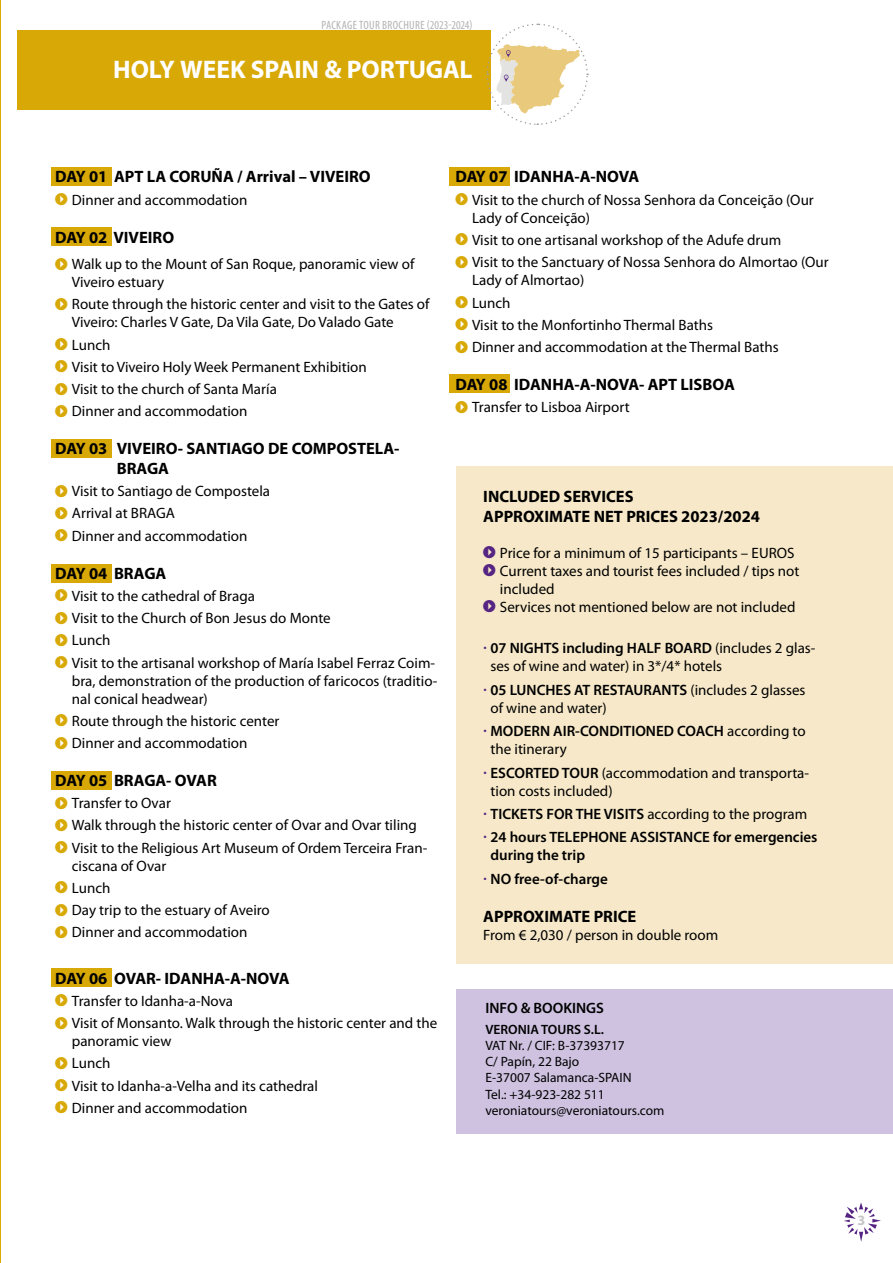
<style>
.page{position:relative;width:893px;height:1263px;background:#fff}
.page>*{position:absolute;margin:0;border:0;box-sizing:border-box;transform-origin:0 0}
.t1{font:700 25.5px "Myriad Pro";letter-spacing:-.005em;color:#fff}
.t2{font:700 16.5px/19.8px "Myriad Pro";color:#000}
.t3{font:15px/22.2px "Myriad Pro";color:#000}
.t4{font:600 15px/23.4px "Myriad Pro";color:#000}
.t5{font:700 14.25px "Myriad Pro";color:#c6c6c6}
.t6{font:13.5px/16.2px "Myriad Pro";color:#000}
.t7{font:600 13.5px "Myriad Pro";color:#000}
.t8{font:condensed 12px "Myriad Pro";letter-spacing:.025em;color:#b3b2b2}
.s1{font-family:"Arrowstfb";font-size:12px;color:#d8a906}
.s2{font-family:"Arrowstfb";font-size:12px;color:#562583}
.s3{font-size:19.5px;color:#562583}
.s4{font-weight:600}
.s5{font-weight:400;font-size:19.5px;color:#562583}
.s6{font-weight:400}
</style>
<div class="page">
<div style="left:17px;top:30px;width:474px;height:80px;background:#d8a906"></div>
<svg style="left:844px;top:1202px;width:37px;height:40px"></svg>
<div style="left:51px;top:167px;width:60px;height:18px;background:#d8a906"></div>
<div style="left:449px;top:167px;width:61px;height:18px;background:#d8a906"></div>
<div style="left:449px;top:375px;width:61px;height:18px;background:#d8a906"></div>
<div style="left:51px;top:227px;width:60px;height:19px;background:#d8a906"></div>
<div style="left:51px;top:439px;width:60px;height:18px;background:#d8a906"></div>
<div style="left:51px;top:564px;width:60px;height:18px;background:#d8a906"></div>
<div style="left:51px;top:771px;width:60px;height:18px;background:#d8a906"></div>
<div style="left:51px;top:969px;width:60px;height:18px;background:#d8a906"></div>
<svg style="left:486px;top:23px;width:103px;height:102px"></svg>
<div style="left:456px;top:466px;width:437px;height:498px;background:#f6e8c8"></div>
<div style="left:456px;top:989px;width:437px;height:145px;background:#cec2e0"></div>
<img style="left:0;top:0;width:1px;height:1263px">
<p class="t8" style="left:321px;top:18px;width:153px">PACKAGE TOUR BROCHURE (2023-2024)</p>
<h1 class="t1" style="left:113px;top:53px;width:361px">HOLY WEEK SPAIN &amp; PORTUGAL</h1>
<p class="t2" style="left:55px;top:166px;width:317px">DAY 01 APT LA CORUÑA / Arrival – VIVEIRO</p>
<p class="t3" style="left:55px;top:188px;width:194px"><span class="s1">I</span> Dinner and accommodation</p>
<p class="t2" style="left:55px;top:227px;width:120px">DAY 02 VIVEIRO</p>
<p class="t3" style="left:72px;top:255px;width:344px;line-height:18px;text-indent:-17px"><span class="s1">I</span> Walk up to the Mount of San Roque, panoramic view of<br>Viveiro estuary</p>
<p class="t3" style="left:72px;top:295px;width:359px;line-height:18px;text-indent:-17px"><span class="s1">I</span> Route through the historic center and visit to the Gates of<br>Viveiro: Charles V Gate, Da Vila Gate, Do Valado Gate</p>
<p class="t3" style="left:55px;top:333px;width:313px"><span class="s1">I</span> Lunch<br><span class="s1">I</span> Visit to Viveiro Holy Week Permanent Exhibition<br><span class="s1">I</span> Visit to the church of Santa María<br><span class="s1">I</span> Dinner and accommodation</p>
<p class="t2" style="left:117px;top:438px;width:284px;text-indent:-61px">DAY 03 VIVEIRO- SANTIAGO DE COMPOSTELA-<br>BRAGA</p>
<p class="t3" style="left:55px;top:480px;width:216px"><span class="s1">I</span> Visit to Santiago de Compostela<br><span class="s1">I</span> Arrival at BRAGA<br><span class="s1">I</span> Dinner and accommodation</p>
<p class="t2" style="left:55px;top:562px;width:113px">DAY 04 BRAGA</p>
<p class="t3" style="left:55px;top:584px;width:381px"><span class="s1">I</span> Visit to the cathedral of Braga<br><span class="s1">I</span> Visit to the Church of Bon Jesus do Monte<br><span class="s1">I</span> Lunch<br><span class="s1">I</span> Visit to the artisanal workshop of María Isabel Ferraz Coim-</p>
<p class="t3" style="left:72px;top:671px;width:367px;line-height:18px">bra, demonstration of the production of faricocos (traditio&shy;nal conical headwear)</p>
<p class="t3" style="left:55px;top:709px;width:226px"><span class="s1">I</span> Route through the historic center<br><span class="s1">I</span> Dinner and accommodation</p>
<p class="t2" style="left:55px;top:770px;width:163px">DAY 05 BRAGA- OVAR</p>
<p class="t3" style="left:55px;top:792px;width:373px"><span class="s1">I</span> Transfer to Ovar<br><span class="s1">I</span> Walk through the historic center of Ovar and Ovar tiling<br><span class="s1">I</span> Visit to the Religious Art Museum of Ordem Terceira Fran-</p>
<p class="t3" style="left:55px;top:854px;width:216px;text-indent:17px">ciscana of Ovar<br><span class="s1">I</span> Lunch<br><span class="s1">I</span> Day trip to the estuary of Aveiro<br><span class="s1">I</span> Dinner and accommodation</p>
<p class="t2" style="left:55px;top:968px;width:236px">DAY 06 OVAR- IDANHA-A-NOVA</p>
<p class="t3" style="left:55px;top:989px;width:384px"><span class="s1">I</span> Transfer to Idanha-a-Nova<br><span class="s1">I</span> Visit of Monsanto. Walk through the historic center and the</p>
<p class="t3" style="left:55px;top:1030px;width:264px;text-indent:17px">panoramic view<br><span class="s1">I</span> Lunch<br><span class="s1">I</span> Visit to Idanha-a-Velha and its cathedral<br><span class="s1">I</span> Dinner and accommodation</p>
<p class="t2" style="left:455px;top:166px;width:185px">DAY 07 IDANHA-A-NOVA</p>
<p class="t3" style="left:472px;top:190px;width:343px;line-height:18px;text-indent:-17px"><span class="s1">I</span> Visit to the church of Nossa Senhora da Conceição (Our<br>Lady of Conceição)</p>
<p class="t3" style="left:455px;top:229px;width:375px"><span class="s1">I</span> Visit to one artisanal workshop of the Adufe drum<br><span class="s1">I</span> Visit to the Sanctuary of Nossa Senhora do Almortao (Our</p>
<p class="t3" style="left:455px;top:269px;width:325px;text-indent:17px">Lady of Almortao)<br><span class="s1">I</span> Lunch<br><span class="s1">I</span> Visit to the Monfortinho Thermal Baths<br><span class="s1">I</span> Dinner and accommodation at the Thermal Baths</p>
<p class="t2" style="left:455px;top:374px;width:281px">DAY 08 IDANHA-A-NOVA- APT LISBOA</p>
<p class="t3" style="left:455px;top:396px;width:176px"><span class="s1">I</span> Transfer to Lisboa Airport</p>
<p class="t2" style="left:483px;top:486px;width:278px">INCLUDED SERVICES<br>APPROXIMATE NET PRICES 2023/2024</p>
<p class="t3" style="left:483px;top:541px;width:313px"><span class="s2">I</span> Price for a minimum of 15 participants – EUROS</p>
<p class="t3" style="left:483px;top:559px;width:318px"><span class="s2">I</span> Current taxes and tourist fees included / tips not</p>
<p class="t3" style="left:500px;top:577px;width:56px">included</p>
<p class="t3" style="left:483px;top:595px;width:314px"><span class="s2">I</span> Services not mentioned below are not included</p>
<p class="t3" style="left:490px;top:639px;width:326px;line-height:18px;text-indent:-7px"><span class="s3">·</span> <span class="s4">07 NIGHTS including HALF BOARD</span> (includes 2 glas&shy;ses of wine and water) in 3*/4* hotels</p>
<p class="t3" style="left:490px;top:680px;width:317px;line-height:18px;text-indent:-7px"><span class="s3">·</span> <span class="s4">05 LUNCHES AT RESTAURANTS</span> (includes 2 glasses of wine and water)</p>
<p class="t4" style="left:490px;top:722px;width:317px;line-height:18px;text-indent:-7px"><span class="s5">·</span> MODERN AIR-CONDITIONED COACH <span class="s6">according to the itinerary</span></p>
<p class="t3" style="left:490px;top:763px;width:320px;line-height:18px;text-indent:-7px"><span class="s3">·</span> <span class="s4">ESCORTED TOUR</span> (accommodation and transporta&shy;tion costs included)</p>
<p class="t4" style="left:483px;top:802px;width:336px"><span class="s5">·</span> TICKETS FOR THE VISITS <span class="s6">according to the program<br></span><span class="s5">·</span> 24 hours TELEPHONE ASSISTANCE for emergencies</p>
<p class="t4" style="left:483px;top:843px;width:126px;text-indent:7px">during the trip<br><span class="s5">·</span> NO free-of-charge</p>
<p class="t2" style="left:483px;top:905px;width:155px">APPROXIMATE PRICE</p>
<p class="t3" style="left:483px;top:923px;width:236px">From € 2,030 / person in double room</p>
<p class="t4" style="left:485px;top:996px;width:120px">INFO &amp; BOOKINGS</p>
<p class="t7" style="left:485px;top:1021px;width:120px">VERONIA TOURS S.L.</p>
<p class="t6" style="left:485px;top:1037px;width:181px">VAT Nr. / CIF: B-37393717<br>C/ Papín, 22 Bajo<br>E-37007 Salamanca-SPAIN<br>Tel.: +34-923-282 511 veroniatours@veroniatours.com</p>
<p class="t5" style="left:857px;top:1210px;width:9px">3</p>
</div>
